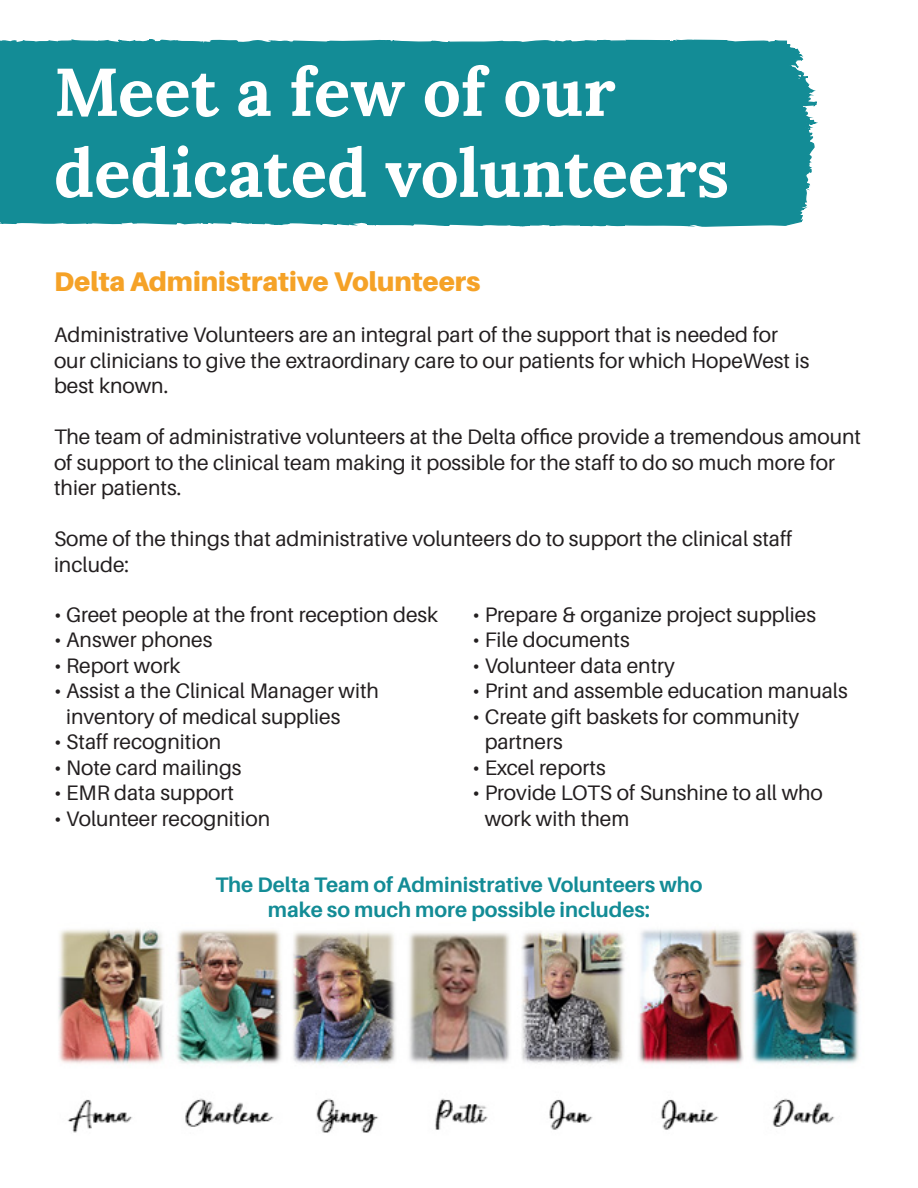
<style>
.page{position:relative;width:918px;height:1188px;background:#fff}
.page>*{position:absolute;margin:0;border:0;box-sizing:border-box;transform-origin:0 0}
.t1{font:700 67.5px "Lora";color:#fff}
.t2{font:900 27px "Aileron";color:#f5a227}
.t3{font:21px/25.5px "Aileron";color:#231f20}
.t4{font:700 21px "Aileron";color:#138c96}
</style>
<div class="page">
<div style="left:6px;top:39px;width:781px;height:188px;background:#138c96"></div>
<svg style="left:304px;top:45px;width:13px;height:5px"></svg>
<svg style="left:60px;top:216px;width:54px;height:9px"></svg>
<svg style="left:372px;top:213px;width:35px;height:12px"></svg>
<svg style="left:515px;top:216px;width:16px;height:11px"></svg>
<svg style="left:142px;top:216px;width:5px;height:5px"></svg>
<svg style="left:169px;top:209px;width:100px;height:18px"></svg>
<svg style="left:538px;top:216px;width:35px;height:11px"></svg>
<svg style="left:713px;top:217px;width:17px;height:4px"></svg>
<svg style="left:575px;top:47px;width:46px;height:6px"></svg>
<svg style="left:745px;top:43px;width:73px;height:184px"></svg>
<svg style="left:0;top:40px;width:6px;height:184px"></svg>
<img style="left:58px;top:928px;width:801px;height:205px">
<p class="t1" style="left:54px;top:34px;width:563px">Meet a few of our</p>
<p class="t1" style="left:54px;top:115px;width:677px">dedicated volunteers</p>
<p class="t2" style="left:54px;top:266px;width:428px">Delta Administrative Volunteers</p>
<p class="t3" style="left:54px;top:322px;width:757px">Administrative Volunteers are an integral part of the support that is needed for our clinicians to give the extraordinary care to our patients for which HopeWest is best known.</p>
<p class="t3" style="left:54px;top:424px;width:809px">The team of administrative volunteers at the Delta office provide a tremendous amount of support to the clinical team making it possible for the staff to do so much more for thier patients.</p>
<p class="t3" style="left:54px;top:526px;width:740px">Some of the things that administrative volunteers do to support the clinical staff include:</p>
<p class="t3" style="left:54px;top:602px;width:386px">• Greet people at the front reception desk</p>
<p class="t3" style="left:54px;top:628px;width:160px">• Answer phones</p>
<p class="t3" style="left:54px;top:653px;width:128px">• Report work</p>
<p class="t3" style="left:66px;top:679px;width:314px;text-indent:-12px">• Assist a the Clinical Manager with inventory of medical supplies</p>
<p class="t3" style="left:54px;top:730px;width:169px">• Staff recognition</p>
<p class="t3" style="left:54px;top:755px;width:189px">• Note card mailings</p>
<p class="t3" style="left:54px;top:781px;width:182px">• EMR data support</p>
<p class="t3" style="left:54px;top:806px;width:218px">• Volunteer recognition</p>
<p class="t3" style="left:472px;top:602px;width:345px">• Prepare &amp; organize project supplies</p>
<p class="t3" style="left:472px;top:628px;width:159px">• File documents</p>
<p class="t3" style="left:472px;top:653px;width:204px">• Volunteer data entry</p>
<p class="t3" style="left:472px;top:679px;width:377px">• Print and assemble education manuals</p>
<p class="t3" style="left:485px;top:704px;width:316px;text-indent:-12px">• Create gift baskets for community partners</p>
<p class="t3" style="left:472px;top:755px;width:135px">• Excel reports</p>
<p class="t3" style="left:485px;top:781px;width:340px;text-indent:-12px">• Provide LOTS of Sunshine to all who work with them</p>
<p class="t4" style="left:215px;top:873px;width:489px">The Delta Team of Administrative Volunteers who</p>
<p class="t4" style="left:268px;top:898px;width:384px">make so much more possible includes:</p>
</div>
